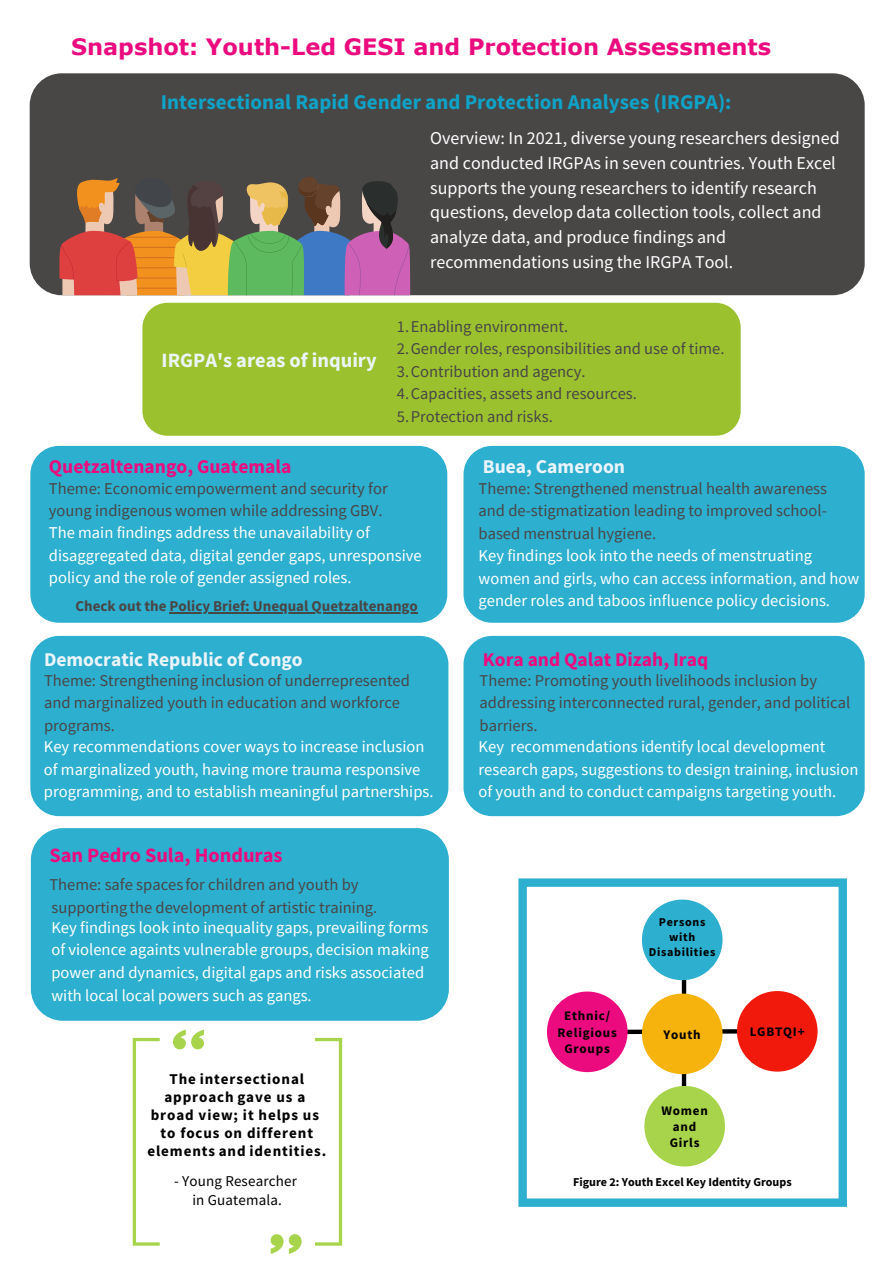
<style>
.page{position:relative;width:894px;height:1264px;background:#fff}
.page>*{position:absolute;margin:0;border:0;box-sizing:border-box;transform-origin:0 0}
.t1{font:700 22.5px "Verdana";color:#ec0b7f}
.t2{font:700 21px "Source Sans Pro";color:#0fa3c7}
.t3{font:700 20.4px "Source Sans Pro";color:#ebf4fb}
.t4{font:700 20.4px "Source Sans Pro";color:#ec0b7f}
.t5{font:700 19.5px "Source Sans Pro";color:#ec0b7f}
.t6{font:700 19.5px "Source Sans Pro";color:#ebf4fb}
.t7{font:18px/24.8px "Source Sans Pro";color:#fff}
.t8{font:16.5px/22.5px "Source Sans Pro";color:#fff}
.t9{font:16.5px/22.5px "Source Sans Pro";color:#494646}
.t10{font:700 15px/18px "Source Sans Pro";letter-spacing:.06em;color:#000;text-align:center}
.t11{font:700 15px "Source Sans Pro";color:#494646}
.t12{font:15px "Source Sans Pro";letter-spacing:.01em;color:#000}
.t13{font:700 13.05px/16.4px "Source Sans Pro";letter-spacing:.06em;color:#000;text-align:center}
.t14{font:700 12px "Source Sans Pro";color:#000}
.t15{font:700 12px/14.7px "Source Sans Pro";letter-spacing:.06em;color:#000;text-align:center}
</style>
<div class="page">
<div style="left:30px;top:73px;width:834px;height:222px;background:#494646;border-radius:32px"></div>
<svg style="left:59px;top:176px;width:351px;height:119px"></svg>
<div style="left:30px;top:446px;width:417px;height:176px;background:#2dafcf;border-radius:29px"></div>
<div style="left:30px;top:636px;width:418px;height:180px;background:#2dafcf;border-radius:29px"></div>
<hr style="left:169px;top:612px;width:249px;height:1px;background:#494646">
<div style="left:463px;top:446px;width:401px;height:176px;background:#2dafcf;border-radius:29px"></div>
<div style="left:463px;top:636px;width:401px;height:180px;background:#2dafcf;border-radius:29px"></div>
<div style="left:31px;top:828px;width:418px;height:192px;background:#2dafcf;border-radius:32px"></div>
<div style="left:142px;top:303px;width:598px;height:133px;background:#9bc22e;border-radius:25px"></div>
<svg style="left:173px;top:1029px;width:31px;height:20px"></svg>
<svg style="left:270px;top:1234px;width:13px;height:19px"></svg>
<svg style="left:289px;top:1234px;width:12px;height:19px"></svg>
<svg style="left:133px;top:1037px;width:27px;height:208px"></svg>
<svg style="left:315px;top:1037px;width:27px;height:208px"></svg>
<svg style="left:518px;top:878px;width:328px;height:328px"></svg>
<svg style="left:681px;top:980px;width:4px;height:105px"></svg>
<div style="left:641px;top:899px;width:81px;height:81px;background:#2dafcf;border-radius:50%"></div>
<svg style="left:627px;top:1026px;width:109px;height:10px"></svg>
<div style="left:736px;top:991px;width:81px;height:80px;background:#f0190c;border-radius:50%"></div>
<div style="left:547px;top:991px;width:80px;height:81px;background:#ec0b7f;border-radius:50%"></div>
<div style="left:641px;top:993px;width:81px;height:81px;background:#f7b30d;border-radius:50%"></div>
<div style="left:644px;top:1085px;width:80px;height:81px;background:#a7d44a;border-radius:50%"></div>
<p class="t1" style="left:71px;top:33px;width:701px">Snapshot: Youth-Led GESI and Protection Assessments</p>
<p class="t2" style="left:161px;top:88px;width:572px">Intersectional Rapid Gender and Protection Analyses (IRGPA):</p>
<p class="t7" style="left:430px;top:125px;width:411px">Overview: In 2021, diverse young researchers designed and conducted IRGPAs in seven countries. Youth Excel supports the young researchers to identify research questions, develop data collection tools, collect and analyze data, and produce findings and recommendations using the IRGPA Tool.</p>
<p class="t3" style="left:161px;top:347px;width:216px">IRGPA's areas of inquiry</p>
<p class="t9" style="left:396px;top:314px;width:173px">1.Enabling environment.</p>
<p class="t9" style="left:396px;top:337px;width:329px">2.Gender roles, responsibilities and use of time.</p>
<p class="t9" style="left:396px;top:359px;width:190px">3.Contribution and agency.</p>
<p class="t9" style="left:396px;top:382px;width:242px">4.Capacities, assets and resources.</p>
<p class="t9" style="left:396px;top:404px;width:157px">5.Protection and risks.</p>
<p class="t5" style="left:49px;top:454px;width:244px">Quetzaltenango, Guatemala</p>
<p class="t9" style="left:49px;top:476px;width:340px">Theme: Economic empowerment and security for young indigenous women while addressing GBV.</p>
<p class="t8" style="left:49px;top:521px;width:374px">The main findings address the unavailability of disaggregated data, digital gender gaps, unresponsive policy and the role of gender assigned roles.</p>
<p class="t11" style="left:75px;top:596px;width:344px">Check out the Policy Brief: Unequal Quetzaltenango</p>
<p class="t6" style="left:44px;top:646px;width:260px">Democratic Republic of Congo</p>
<p class="t9" style="left:44px;top:668px;width:367px">Theme: Strengthening inclusion of underrepresented and marginalized youth in education and workforce programs.</p>
<p class="t8" style="left:44px;top:735px;width:391px">Key recommendations cover ways to increase inclusion of marginalized youth, having more trauma responsive programming, and to establish meaningful partnerships.</p>
<p class="t4" style="left:49px;top:842px;width:234px">San Pedro Sula, Honduras</p>
<p class="t9" style="left:49px;top:872px;width:329px">Theme: safe spaces for children and youth by supportingthe development of artistic training.</p>
<p class="t8" style="left:51px;top:915px;width:379px">Key findings look into inequality gaps, prevailing forms of violence againts vulnerable groups, decision making power and dynamics, digital gaps and risks associated with local local powers such as gangs.</p>
<p class="t10" style="left:164px;top:1069px;width:142px">The intersectional approach gave us a</p>
<p class="t10" style="left:151px;top:1106px;width:170px">broad view; it helps us</p>
<p class="t10" style="left:147px;top:1124px;width:180px">to focus on different elements and identities.</p>
<p class="t12" style="left:174px;top:1171px;width:124px">- Young Researcher</p>
<p class="t12" style="left:192px;top:1190px;width:91px">in Guatemala.</p>
<p class="t6" style="left:482px;top:454px;width:144px">Buea, Cameroon</p>
<p class="t9" style="left:478px;top:476px;width:350px;text-align:justify">Theme: Strengthened menstrual health awareness and de-stigmatization leading to improved school&shy;based menstrual hygiene.</p>
<p class="t8" style="left:478px;top:544px;width:382px">Key findings look into the needs of menstruating women and girls, who can access information, and how gender roles and taboos influence policy decisions.</p>
<p class="t5" style="left:482px;top:646px;width:227px">Kora and Qalat Dizah, Iraq</p>
<p class="t9" style="left:479px;top:668px;width:372px">Theme: Promoting youth livelihoods inclusion by addressing interconnected rural, gender, and political barriers.</p>
<p class="t8" style="left:478px;top:735px;width:381px">Key recommendations identify local development research gaps, suggestions to design training, inclusion of youth and to conduct campaigns targeting youth.</p>
<p class="t15" style="left:648px;top:914px;width:68px">Persons with<br>Disabilities</p>
<p class="t13" style="left:564px;top:1007px;width:47px">Ethnic/</p>
<p class="t13" style="left:557px;top:1023px;width:61px">Religious<br>Groups</p>
<p class="t13" style="left:749px;top:1023px;width:56px">LGBTQI+</p>
<p class="t13" style="left:663px;top:1025px;width:39px">Youth</p>
<p class="t13" style="left:661px;top:1101px;width:48px">Women and<br>Girls</p>
<p class="t14" style="left:573px;top:1174px;width:220px">Figure 2: Youth Excel Key Identity Groups</p>
</div>
